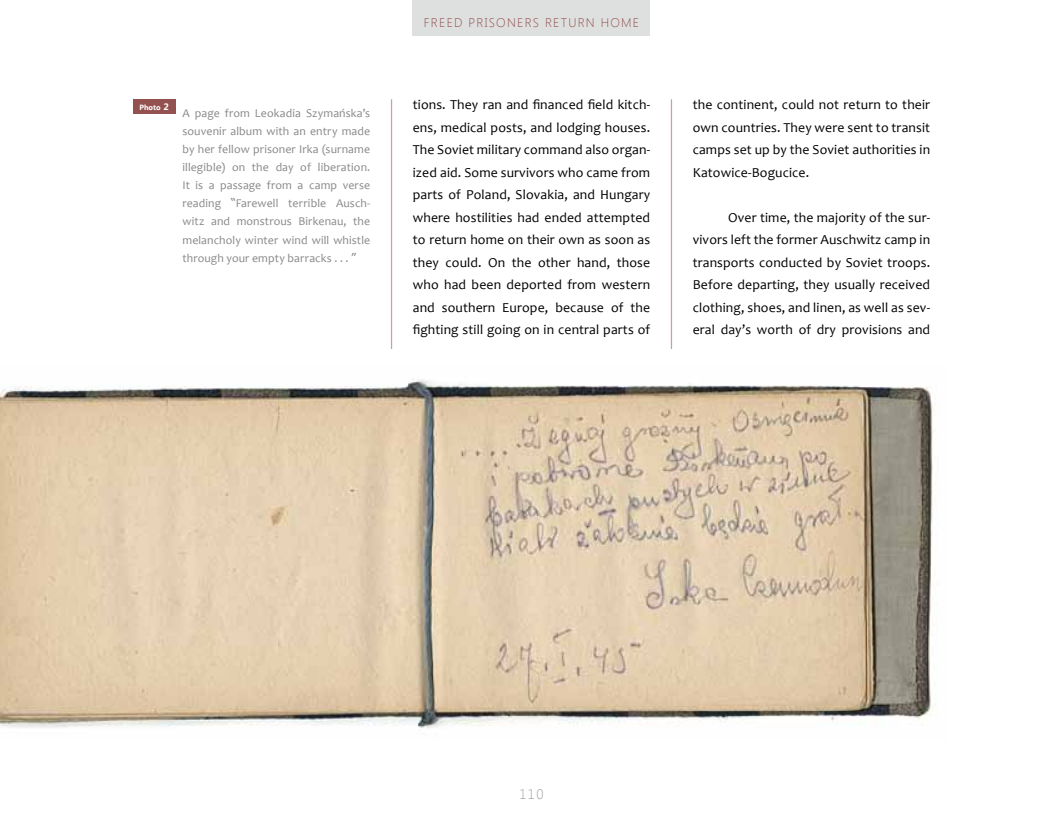
<style>
.page{position:relative;width:1063px;height:815px;background:#fff}
.page>*{position:absolute;margin:0;border:0;box-sizing:border-box;transform-origin:0 0}
.t1{font:13.75px/22.5px "Candara";letter-spacing:.01em;color:#000;text-align:justify}
.t2{font:300 13.75px "Segoe UI";color:#9c9e9f}
.t3{font:300 12.5px "Segoe UI";letter-spacing:.1em;color:#935250}
.t4{font:11.88px/18.1px "Candara";letter-spacing:.01em;color:#87888a;text-align:justify}
.t5{font:700 7.5px "Segoe UI";color:#fff}
.s1{font-size:9.38px}
.s2{font-family:"Tahoma"}
</style>
<div class="page">
<hr style="left:391px;top:99px;width:1px;height:617px;background:#c9a29d">
<hr style="left:671px;top:99px;width:1px;height:617px;background:#c9a29d">
<div style="left:413px;top:0;width:237px;height:35px;background:#dee0df"></div>
<img style="left:0;top:379px;width:938px;height:350px">
<div style="left:133px;top:99px;width:42px;height:14px;background:#935250"></div>
<p class="t3" style="left:424px;top:14px;width:217px">FREED PRISONERS RETURN HOM E</p>
<p class="t5" style="left:139px;top:102px;width:31px">Photo <span class="s1">2</span></p>
<p class="t4" style="left:182px;top:104px;width:189px">A page from Leokadia Szymańska’s souvenir album with an entry made by her fellow prisoner Irka (surname illegible) on the day of liberation.<br>It is a passage from a camp verse reading <span class="s2">“</span>Farewell terrible Ausch‑ witz and monstrous Birkenau, the melancholy winter wind will whistle through your empty barracks . . . <span class="s2">”</span></p>
<p class="t1" style="left:413px;top:93px;width:239px">tions. They ran and financed field kitch‑ ens, medical posts, and lodging houses.<br>The Soviet military command also organ‑ ized aid. Some survivors who came from parts of Poland, Slovakia, and Hungary where hostilities had ended attempted to return home on their own as soon as they could. On the other hand, those who had been deported from western and southern Europe, because of the fighting still going on in central parts of</p>
<p class="t1" style="left:693px;top:93px;width:239px">the continent, could not return to their own countries. They were sent to transit camps set up by the Soviet authorities in Katowice‑Bogucice.</p>
<p class="t1" style="left:693px;top:206px;width:239px;text-indent:35px">Over time, the majority of the sur‑ vivors left the former Auschwitz camp in transports conducted by Soviet troops.<br>Before departing, they usually received clothing, shoes, and linen, as well as sev‑ eral day’s worth of dry provisions and</p>
<p class="t2" style="left:519px;top:784px;width:25px">110</p>
</div>
